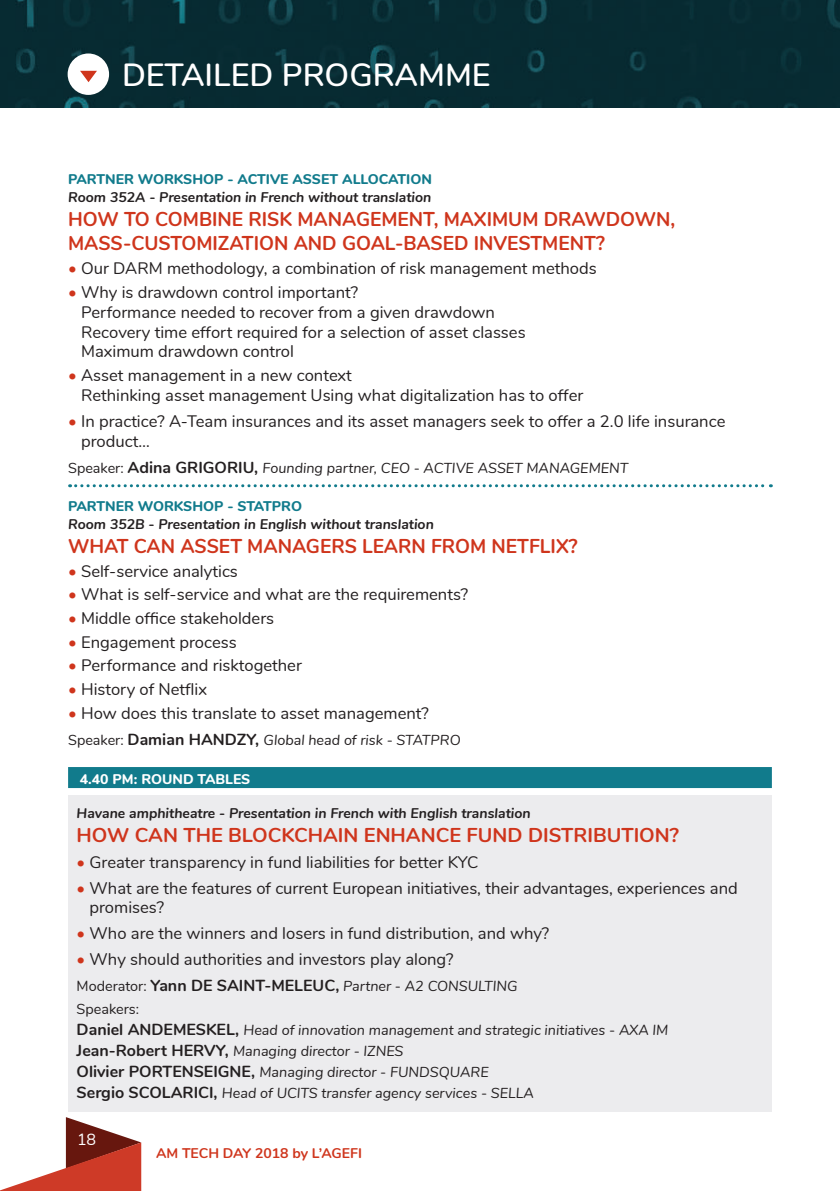
<style>
.page{position:relative;width:840px;height:1191px;background:#fff}
.page>*{position:absolute;margin:0;border:0;box-sizing:border-box;transform-origin:0 0}
.t1{font:600 32px "Nunito";color:#fff}
.t2{font:700 20px/24px "Nunito";color:#cf351c;scale:.96 1}
.t3{font:700 20px "Nunito";color:#cf351c}
.t4{font:16.6px/20px "Nunito";color:#231f20}
.t5{font:16px "Nunito";color:#fff}
.t6{font:italic 14.4px/21px "Nunito";color:#231f20}
.t7{font:italic 700 14px "Nunito";color:#231f20}
.t8{font:800 14px "Nunito";color:#117b8c}
.t9{font:700 14px "Nunito";color:#cf351c}
.t10{font:800 14px "Nunito";color:#fff}
.s1{color:#cf351c}
.s2{font-style:normal}
.s3{font-weight:700;font-style:normal;font-size:16px}
</style>
<div class="page">
<svg style="left:0;top:1117px;width:141px;height:74px"></svg>
<div style="left:0;top:0;width:839px;height:108px;background:#072b32"></div>
<div style="left:68px;top:53px;width:41px;height:42px;background:#fff;border-radius:50%"></div>
<svg style="left:80px;top:71px;width:17px;height:11px"></svg>
<div style="left:68px;top:767px;width:703px;height:21px;background:#117b8c"></div>
<svg style="left:70px;top:484px;width:701px;height:3px"></svg>
<div style="left:68px;top:795px;width:703px;height:316px;background:#ececee"></div>
<h1 class="t1" style="left:122px;top:51px;width:370px">DETAILED PROGRAMME</h1>
<p class="t8" style="left:68px;top:169px;width:365px">PARTNER WORKSHOP - ACTIVE ASSET ALLOCATION</p>
<p class="t7" style="left:68px;top:187px;width:364px">Room 352A - Presentation in French without translation</p>
<p class="t2" style="left:68px;top:206px;width:633px">HOW TO COMBINE RISK MANAGEMENT, MAXIMUM DRAWDOWN,<br>MASS-CUSTOMIZATION AND GOAL-BASED INVESTMENT?</p>
<p class="t4" style="left:68px;top:257px;width:530px"><span class="s1">•</span> Our DARM methodology, a combination of risk management methods</p>
<p class="t4" style="left:81px;top:281px;width:446px;text-indent:-13px"><span class="s1">•</span> Why is drawdown control important?<br>Performance needed to recover from a given drawdown Recovery time effort required for a selection of asset classes Maximum drawdown control</p>
<p class="t4" style="left:81px;top:364px;width:503px;text-indent:-13px"><span class="s1">•</span> Asset management in a new context<br>Rethinking asset management Using what digitalization has to offer</p>
<p class="t4" style="left:81px;top:410px;width:645px;text-indent:-13px"><span class="s1">•</span> In practice? A-Team insurances and its asset managers seek to offer a 2.0 life insurance product…</p>
<p class="t6" style="left:68px;top:457px;width:561px"><span class="s2">Speaker:</span> <span class="s3">Adina GRIGORIU,</span> Founding partner, CEO - ACTIVE ASSET MANAGEMENT</p>
<p class="t8" style="left:68px;top:496px;width:235px">PARTNER WORKSHOP - STATPRO</p>
<p class="t7" style="left:68px;top:514px;width:367px">Room 352B - Presentation in English without translation</p>
<p class="t2" style="left:68px;top:533px;width:532px">WHAT CAN ASSET MANAGERS LEARN FROM NETFLIX?</p>
<p class="t4" style="left:68px;top:560px;width:171px"><span class="s1">•</span> Self-service analytics</p>
<p class="t4" style="left:68px;top:583px;width:401px"><span class="s1">•</span> What is self-service and what are the requirements?</p>
<p class="t4" style="left:68px;top:607px;width:207px"><span class="s1">•</span> Middle office stakeholders</p>
<p class="t4" style="left:68px;top:631px;width:170px"><span class="s1">•</span> Engagement process</p>
<p class="t4" style="left:68px;top:654px;width:235px"><span class="s1">•</span> Performance and risktogether</p>
<p class="t4" style="left:68px;top:678px;width:140px"><span class="s1">•</span> History of Netflix</p>
<p class="t4" style="left:68px;top:702px;width:362px"><span class="s1">•</span> How does this translate to asset management?</p>
<p class="t6" style="left:68px;top:729px;width:394px"><span class="s2">Speaker:</span> <span class="s3">Damian HANDZY,</span> Global head of risk - STATPRO</p>
<p class="t10" style="left:80px;top:768px;width:172px">4.40 PM: ROUND TABLES</p>
<p class="t7" style="left:77px;top:803px;width:455px">Havane amphitheatre - Presentation in French with English translation</p>
<p class="t3" style="left:77px;top:820px;width:603px">HOW CAN THE BLOCKCHAIN ENHANCE FUND DISTRIBUTION?</p>
<p class="t4" style="left:77px;top:851px;width:403px"><span class="s1">•</span> Greater transparency in fund liabilities for better KYC</p>
<p class="t4" style="left:90px;top:876px;width:649px;text-indent:-13px"><span class="s1">•</span> What are the features of current European initiatives, their advantages, experiences and promises?</p>
<p class="t4" style="left:77px;top:922px;width:474px"><span class="s1">•</span> Who are the winners and losers in fund distribution, and why?</p>
<p class="t4" style="left:77px;top:948px;width:378px"><span class="s1">•</span> Why should authorities and investors play along?</p>
<p class="t6" style="left:77px;top:974px;width:442px;line-height:23px"><span class="s2">Moderator:</span> <span class="s3">Yann DE SAINT-MELEUC,</span> Partner - A2 CONSULTING<br><span class="s2">Speakers:</span></p>
<p class="t6" style="left:77px;top:1019px;width:593px"><span class="s3">Daniel ANDEMESKEL,</span> Head of innovation management and strategic initiatives - AXA IM <span class="s3">Jean-Robert HERVY,</span> Managing director - IZNES<br><span class="s3">Olivier PORTENSEIGNE,</span> Managing director - FUNDSQUARE<br><span class="s3">Sergio SCOLARICI,</span> Head of UCITS transfer agency services - SELLA</p>
<p class="t5" style="left:77px;top:1127px;width:21px">18</p>
<p class="t9" style="left:156px;top:1142px;width:207px">AM TECH DAY 2018 by L’AGEFI</p>
</div>
